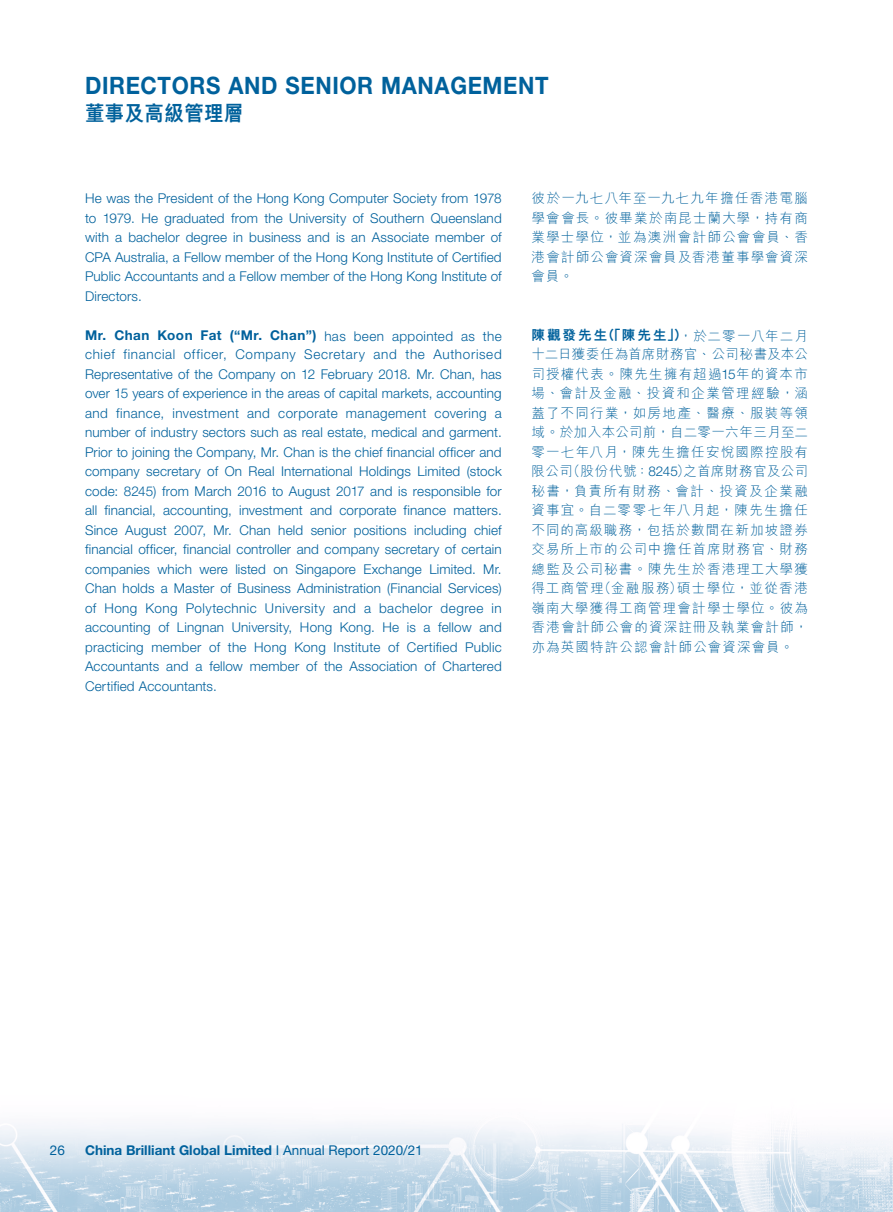
<style>
.page{position:relative;width:893px;height:1212px;background:#fff}
.page>*{position:absolute;margin:0;border:0;box-sizing:border-box;transform-origin:0 0}
.t1{font:700 24px "Helvetica Neue LT Std";letter-spacing:.03em;color:#00619c;scale:.92 1}
.t2{font:800 21px "M Hei HK";letter-spacing:.03em;color:#00619c;scale:.92 1}
.t3{font:300 13.5px/19.5px "Helvetica Neue LT Std";letter-spacing:.005em;color:#00619c;text-align:justify}
.t4{font:300 13.5px/19.5px "M Hei HK";letter-spacing:.085em;color:#00619c;text-align:justify}
.t5{font:700 13.5px "Helvetica Neue LT Std";color:#00619c}
.t6{font:13.5px "Helvetica Neue LT Std";color:#00619c}
.s1{font-weight:700}
.s2{font-weight:800}
.s3{font-family:"Helvetica Neue LT Std"}
.s4{font-family:"Microsoft Jheng Hei"}
.s5{font-weight:400}
</style>
<div class="page">
<img style="left:0;top:1124px;width:893px;height:88px">
<h1 class="t1" style="left:85px;top:70px;width:505px">DIRECTORS AND SENIOR MANAGEMENT</h1>
<h2 class="t2" style="left:85px;top:103px;width:174px">董事及高級管理層</h2>
<p class="t3" style="left:85px;top:188px;width:418px">He was the President of the Hong Kong Computer Society from 1978 to 1979. He graduated from the University of Southern Queensland with a bachelor degree in business and is an Associate member of CPA Australia, a Fellow member of the Hong Kong Institute of Certified Public Accountants and a Fellow member of the Hong Kong Institute of Directors.</p>
<p class="t3" style="left:85px;top:325px;width:418px"><span class="s1">Mr. Chan Koon Fat (“Mr. Chan”)</span> has been appointed as the chief financial officer, Company Secretary and the Authorised Representative of the Company on 12 February 2018. Mr. Chan, has over 15 years of experience in the areas of capital markets, accounting and finance, investment and corporate management covering a number of industry sectors such as real estate, medical and garment.<br>Prior to joining the Company, Mr. Chan is the chief financial officer and company secretary of On Real International Holdings Limited (stock code: 8245) from March 2016 to August 2017 and is responsible for all financial, accounting, investment and corporate finance matters.<br>Since August 2007, Mr. Chan held senior positions including chief financial officer, financial controller and company secretary of certain companies which were listed on Singapore Exchange Limited. Mr.<br>Chan holds a Master of Business Administration (Financial Services) of Hong Kong Polytechnic University and a bachelor degree in accounting of Lingnan University, Hong Kong. He is a fellow and practicing member of the Hong Kong Institute of Certified Public Accountants and a fellow member of the Association of Chartered Certified Accountants.</p>
<p class="t4" style="left:531px;top:188px;width:278px">彼於一九七八年至一九七九年擔任香港電腦學會會長。彼畢業於南昆士蘭大學，持有商業學士學位，並為澳洲會計師公會會員、香港會計師公會資深會員及香港董事學會資深會員。</p>
<p class="t4" style="left:531px;top:325px;width:278px"><span class="s2">陳觀發先生（「陳先生」）</span>，於二零一八年二月十二日獲委任為首席財務官、公司秘書及本公司授權代表。陳先生擁有超過<span class="s3">15</span>年的資本市場、會計及金融、投資和企業管理經驗，涵蓋了不同行業，如房地產、醫療、服裝等領域。於加入本公司前，自二零一六年三月至二零一七年八月，陳先生擔任安<span class="s4">悅</span>國際控股有限公司（股份代號：<span class="s3">8245</span>）之首席財務官及公司秘書，負責所有財務、會計、投資及企業融資事宜。自二零零七年八月起，陳先生擔任不同的高級職務，包括於數間在新加坡證券交易所上市的公司中擔任首席財務官、財務總監及公司秘書。陳先生於香港理工大學獲得工商管理（金融服務）碩士學位，並從香港嶺南大學獲得工商管理會計學士學位。彼為香港會計師公會的資深註冊及執業會計師，亦為英國特許公認會計師公會資深會員。</p>
<p class="t6" style="left:50px;top:1142px;width:17px">26</p>
<p class="t5" style="left:85px;top:1142px;width:339px">China Brilliant Global Limited <span class="s5">I Annual Report 2020/21</span></p>
</div>
